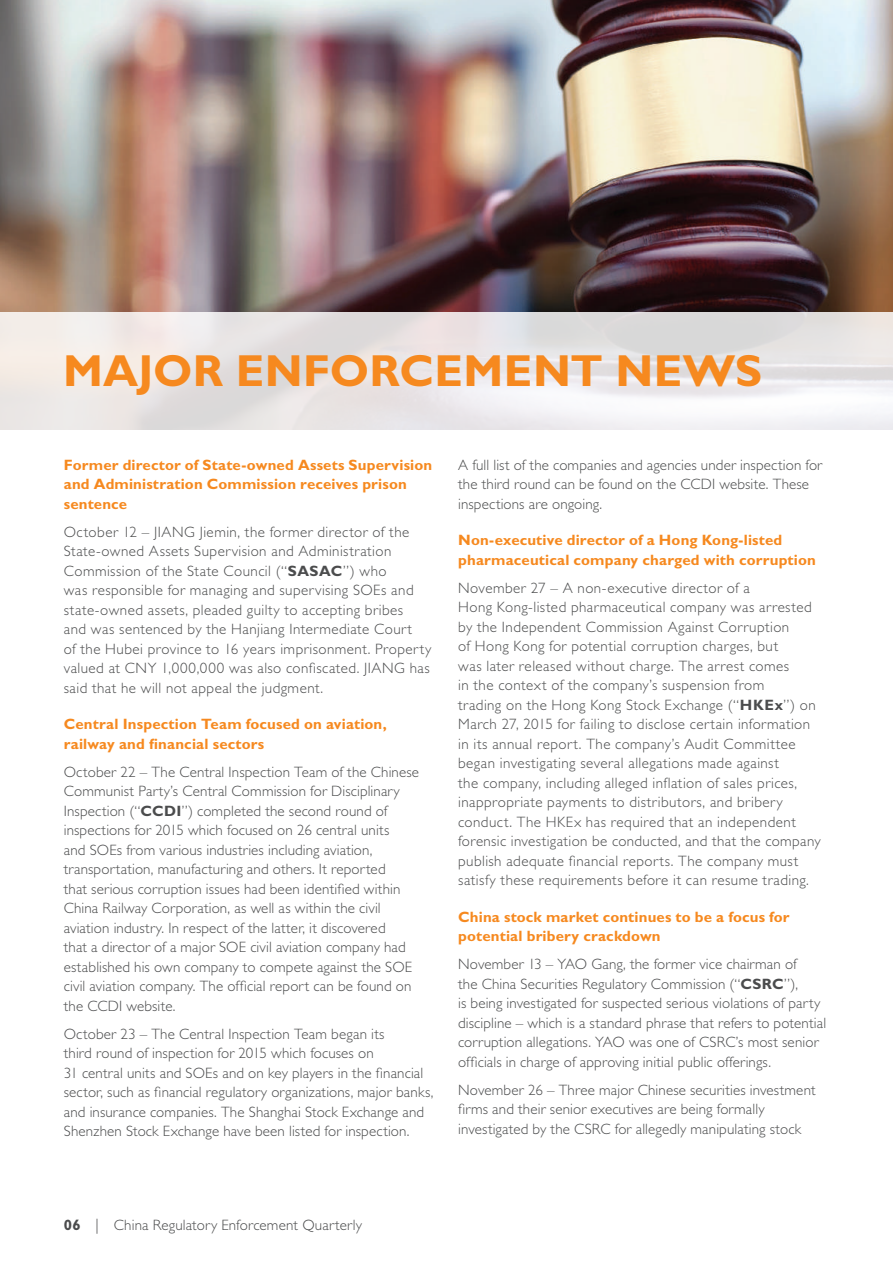
<style>
.page{position:relative;width:893px;height:1263px;background:#fff}
.page>*{position:absolute;margin:0;border:0;box-sizing:border-box;transform-origin:0 0}
.t1{font:700 45px "Gill Sans Std";letter-spacing:.005em;color:#f6891f}
.t2{font:300 15px/19.5px "Gill Sans Std";letter-spacing:.015em;color:#4b4c4d}
.t3{font:700 15px/19.5px "Gill Sans Std";letter-spacing:.01em;color:#f6891f}
.s1{font-weight:700}
</style>
<div class="page">
<img style="left:0;top:0;width:893px;height:312px">
<svg style="left:0;top:312px;width:893px;height:117px"></svg>
<h1 class="t1" style="left:63px;top:344px;width:701px">MAJOR ENFORCEMENT NEWS</h1>
<p class="t3" style="left:64px;top:455px;width:370px">Former director of State-owned Assets Supervision and Administration Commission receives prison sentence</p>
<p class="t2" style="left:64px;top:522px;width:369px">October 12 – JIANG Jiemin, the former director of the State-owned Assets Supervision and Administration Commission of the State Council (“<span class="s1">SASAC</span>”) who<br>was responsible for managing and supervising SOEs and state-owned assets, pleaded guilty to accepting bribes<br>and was sentenced by the Hanjiang Intermediate Court<br>of the Hubei province to 16 years imprisonment. Property valued at CNY 1,000,000 was also confiscated. JIANG has said that he will not appeal the judgment.</p>
<p class="t3" style="left:64px;top:714px;width:324px">Central Inspection Team focused on aviation, railway and financial sectors</p>
<p class="t2" style="left:64px;top:762px;width:357px">October 22 – The Central Inspection Team of the Chinese Communist Party’s Central Commission for Disciplinary Inspection (“<span class="s1">CCDI</span>”) completed the second round of inspections for 2015 which focused on 26 central units<br>and SOEs from various industries including aviation, transportation, manufacturing and others. It reported<br>that serious corruption issues had been identified within China Railway Corporation, as well as within the civil aviation industry. In respect of the latter, it discovered<br>that a director of a major SOE civil aviation company had established his own company to compete against the SOE civil aviation company. The official report can be found on the CCDI website.</p>
<p class="t2" style="left:64px;top:1024px;width:371px">October 23 – The Central Inspection Team began its<br>third round of inspection for 2015 which focuses on<br>31 central units and SOEs and on key players in the financial sector, such as financial regulatory organizations, major banks, and insurance companies. The Shanghai Stock Exchange and Shenzhen Stock Exchange have been listed for inspection.</p>
<p class="t2" style="left:458px;top:455px;width:366px">A full list of the companies and agencies under inspection for the third round can be found on the CCDI website. These inspections are ongoing.</p>
<p class="t3" style="left:458px;top:530px;width:359px">Non-executive director of a Hong Kong-listed pharmaceutical company charged with corruption</p>
<p class="t2" style="left:458px;top:578px;width:364px">November 27 – A non-executive director of a<br>Hong Kong-listed pharmaceutical company was arrested by the Independent Commission Against Corruption<br>of Hong Kong for potential corruption charges, but<br>was later released without charge. The arrest comes<br>in the context of the company’s suspension from<br>trading on the Hong Kong Stock Exchange (“<span class="s1">HKEx</span>”) on March 27, 2015 for failing to disclose certain information in its annual report. The company’s Audit Committee began investigating several allegations made against<br>the company, including alleged inflation of sales prices, inappropriate payments to distributors, and bribery conduct. The HKEx has required that an independent forensic investigation be conducted, and that the company publish adequate financial reports. The company must satisfy these requirements before it can resume trading.</p>
<p class="t3" style="left:458px;top:907px;width:333px">China stock market continues to be a focus for potential bribery crackdown</p>
<p class="t2" style="left:458px;top:954px;width:369px">November 13 – YAO Gang, the former vice chairman of<br>the China Securities Regulatory Commission (“<span class="s1">CSRC</span>”),<br>is being investigated for suspected serious violations of party discipline – which is a standard phrase that refers to potential corruption allegations. YAO was one of CSRC’s most senior officials in charge of approving initial public offerings.</p>
<p class="t2" style="left:458px;top:1080px;width:359px">November 26 – Three major Chinese securities investment firms and their senior executives are being formally investigated by the CSRC for allegedly manipulating stock</p>
<p class="t2" style="left:64px;top:1215px;width:300px"><span class="s1">06</span> | China Regulatory Enforcement Quarterly</p>
</div>
